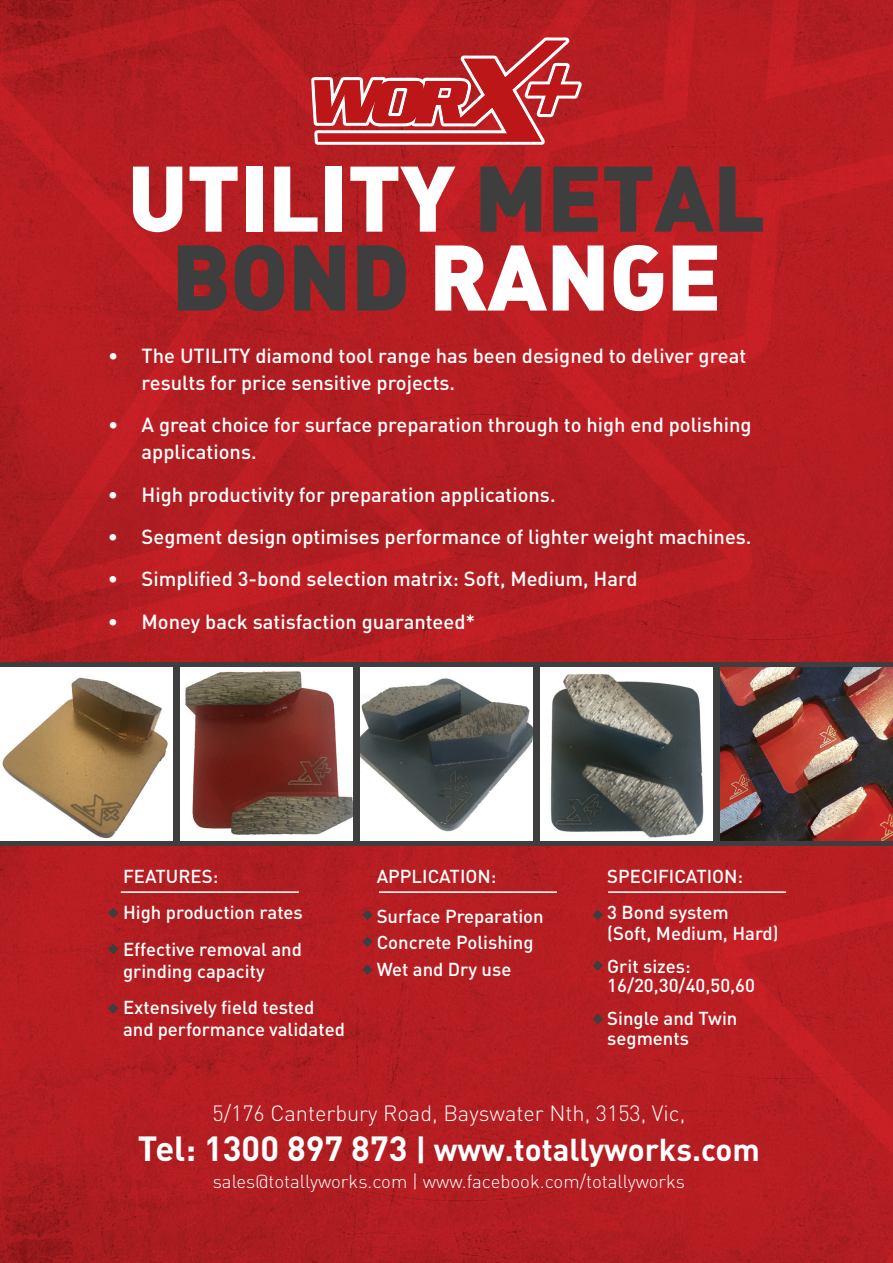
<style>
.page{position:relative;width:893px;height:1263px;background:#fff}
.page>*{position:absolute;margin:0;border:0;box-sizing:border-box;transform-origin:0 0}
.t1{font:900 91.35px/78.9px "DIN Alternate";letter-spacing:-.01em;color:#fff;text-align:center}
.t2{font:700 31.35px "DIN Pro";color:#fff}
.t3{font:300 21.75px "DIN Pro";color:#fff}
.t4{font:500 20.1px/27.2px "DIN Pro";color:#fff}
.t5{font:500 18.6px/36.2px "DIN Pro";color:#fff}
.t6{font:300 18.6px "DIN Pro";color:#fff}
.s1{color:#3e3e3f}
.s2{font-size:34.5px}
</style>
<div class="page">
<img style="left:0;top:0;width:893px;height:1263px">
<div style="left:0;top:662px;width:893px;height:183px;background:#3e3e3f"></div>
<svg style="left:311px;top:37px;width:271px;height:108px;background:#c44043"></svg>
<img style="left:0;top:668px;width:173px;height:172px">
<img style="left:180px;top:668px;width:173px;height:172px">
<img style="left:360px;top:668px;width:173px;height:172px">
<img style="left:540px;top:668px;width:173px;height:172px">
<img style="left:720px;top:668px;width:173px;height:172px">
<hr style="left:121px;top:891px;width:178px;height:2px;background:#fff">
<hr style="left:379px;top:891px;width:178px;height:2px;background:#fff">
<hr style="left:608px;top:891px;width:178px;height:2px;background:#fff">
<svg style="left:108px;top:907px;width:11px;height:11px"></svg>
<svg style="left:362px;top:910px;width:11px;height:10px"></svg>
<svg style="left:592px;top:910px;width:11px;height:10px"></svg>
<svg style="left:592px;top:960px;width:11px;height:11px"></svg>
<svg style="left:592px;top:1014px;width:11px;height:10px"></svg>
<svg style="left:362px;top:936px;width:11px;height:11px"></svg>
<svg style="left:362px;top:964px;width:11px;height:11px"></svg>
<svg style="left:108px;top:944px;width:11px;height:10px"></svg>
<svg style="left:108px;top:1003px;width:11px;height:11px"></svg>
<h1 class="t1" style="left:127px;top:154px;width:640px">UTILITY <span class="s1">METAL<br>BOND</span> RANGE</h1>
<p class="t4" style="left:142px;top:341px;width:606px;text-indent:-34px">• The UTILITY diamond tool range has been designed to deliver great results for price sensitive projects.</p>
<p class="t4" style="left:142px;top:410px;width:611px;text-indent:-34px">• A great choice for surface preparation through to high end polishing applications.</p>
<p class="t4" style="left:108px;top:480px;width:449px">• High productivity for preparation applications.</p>
<p class="t4" style="left:108px;top:522px;width:645px">• Segment design optimises performance of lighter weight machines.</p>
<p class="t4" style="left:108px;top:565px;width:531px">• Simplified 3-bond selection matrix: Soft, Medium, Hard</p>
<p class="t4" style="left:108px;top:607px;width:369px">• Money back satisfaction guaranteed*</p>
<p class="t5" style="left:123px;top:858px;width:181px">FEATURES:<br>High production rates<br>Effective removal and</p>
<p class="t5" style="left:123px;top:952px;width:193px">grinding capacity<br>Extensively field tested</p>
<p class="t5" style="left:123px;top:1011px;width:223px">and performance validated</p>
<p class="t5" style="left:377px;top:856px;width:169px;line-height:39.3px">APPLICATION:<br>Surface Preparation</p>
<p class="t5" style="left:377px;top:928px;width:158px;line-height:26.8px">Concrete Polishing<br>Wet and Dry use</p>
<p class="t5" style="left:607px;top:858px;width:137px">SPECIFICATION:<br>3 Bond system</p>
<p class="t5" style="left:607px;top:916px;width:173px;line-height:33px">(Soft, Medium, Hard)<br>Grit sizes:</p>
<p class="t5" style="left:607px;top:968px;width:149px;line-height:33px">16/20,30/40,50,60<br>Single and Twin</p>
<p class="t5" style="left:607px;top:1019px;width:83px">segments</p>
<p class="t3" style="left:213px;top:1098px;width:474px">5/176 Canterbury Road, Bayswater Nth, 3153, Vic,</p>
<h2 class="t2" style="left:138px;top:1128px;width:623px"><span class="s2">Tel: 1300 897 873</span> | www.totallyworks.com</h2>
<p class="t6" style="left:213px;top:1168px;width:474px">sales@totallyworks.com | www.facebook.com/totallyworks</p>
</div>
